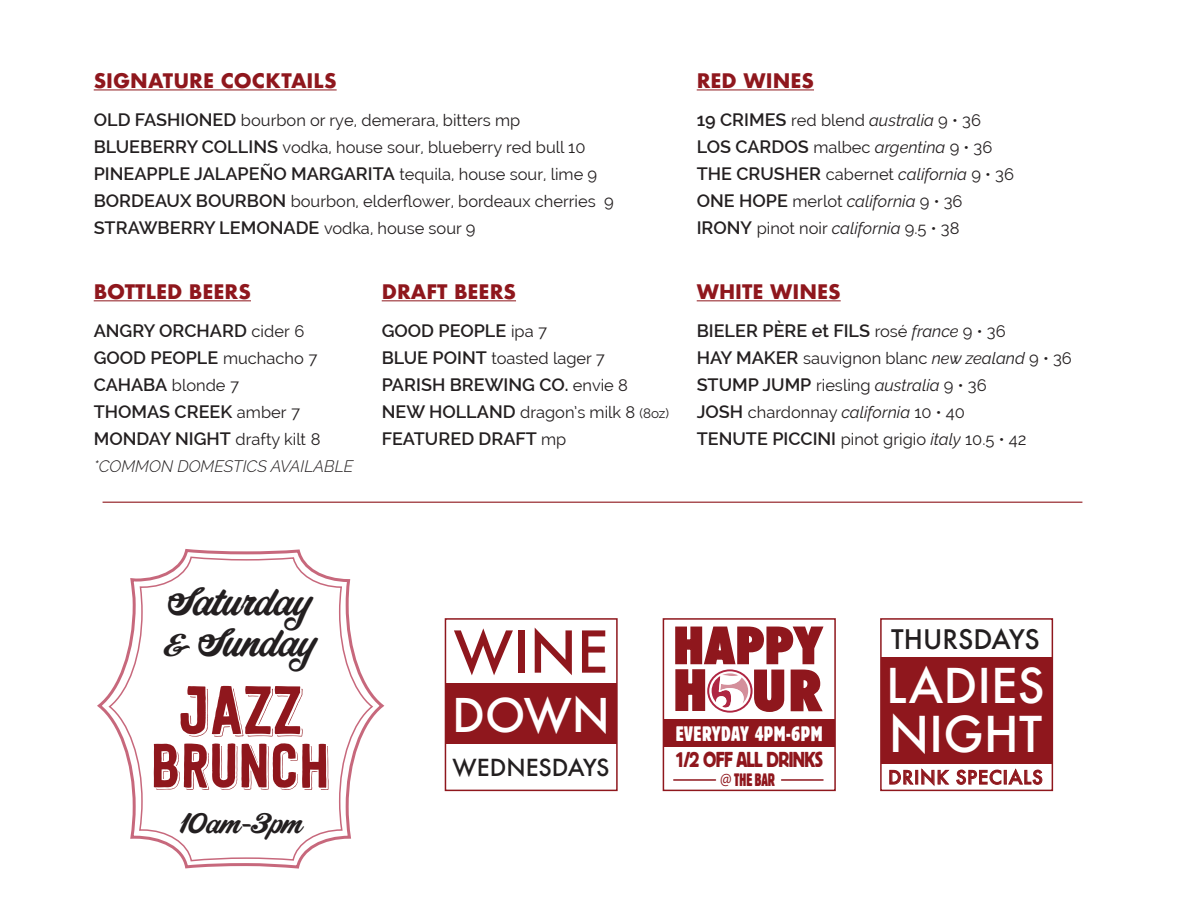
<style>
.page{position:relative;width:1188px;height:918px;background:#fff}
.page>*{position:absolute;margin:0;border:0;box-sizing:border-box;transform-origin:0 0}
.t1{font:67.5px "Festivo Letters No.14";color:#8f171d}
.t2{font:61.95px "Festivo Letters No.14";color:#8f171d}
.t3{font:500 55.95px "Futura";color:#8f171d}
.t4{font:800 condensed 53.4px "Futura";color:#8f171d;scale:1.05 1}
.t5{font:800 condensed 48px "Futura";letter-spacing:.01em;color:#8f171d;scale:1.05 1}
.t6{font:500 48px "Futura";color:#fff}
.t7{font:500 46.65px "Futura";color:#fff}
.t8{font:500 45.15px "Futura";color:#fff}
.t9{font:35.7px/41.4px "Corner Store JF";letter-spacing:-.025em;color:#231f20;scale:1.08 1}
.t10{font:500 26.25px "Futura";color:#231f20}
.t11{font:25.8px "Corner Store JF";letter-spacing:-.025em;color:#231f20;scale:1.08 1}
.t12{font:500 22.8px "Futura";color:#231f20}
.t13{font:21.45px "Block BE";letter-spacing:-.025em;color:#8f171d;scale:.88 1}
.t14{font:condensed 20.85px "Block Berthold";letter-spacing:.025em;color:#fff;scale:.88 1}
.t15{font:700 19.5px "Futura";color:#8f171d}
.t16{font:500 18.3px "Futura";letter-spacing:.045em;color:#8f171d}
.t17{font:600 18px/27px "Raleway";color:#231f20}
.t18{font:17.85px "Block BE Extra Cn";letter-spacing:-.005em;color:#8f171d;scale:.88 1}
.t19{font:16.5px/27px "Raleway";color:#231f20}
.t20{font:italic 300 16.5px "Raleway";color:#231f20}
.s1{font-weight:600;font-size:18px}
.s2{font-weight:400;font-size:16.5px}
.s3{font-size:13.5px}
.s4{font-style:italic}
.s5{font-weight:400;font-style:italic;font-size:16.5px}
.s6{font-size:28.5px}
.s7{font-family:"Myriad Pro"}
</style>
<div class="page">
<svg style="left:97px;top:549px;width:288px;height:320px"></svg>
<div style="left:663px;top:618px;width:173px;height:173px;background:#fff;border:2px solid #8f171d"></div>
<div style="left:445px;top:618px;width:173px;height:173px;background:#fff;border:2px solid #8f171d"></div>
<div style="left:880px;top:618px;width:173px;height:173px;background:#fff;border:2px solid #8f171d"></div>
<svg style="left:107px;top:556px;width:267px;height:306px"></svg>
<div style="left:663px;top:719px;width:172px;height:27px;background:#8f171d"></div>
<div style="left:445px;top:683px;width:172px;height:61px;background:#8f171d"></div>
<hr style="left:674px;top:779px;width:42px;height:2px;background:#8f171d">
<hr style="left:782px;top:779px;width:41px;height:2px;background:#8f171d">
<svg style="left:674px;top:618px;width:151px;height:95px"></svg>
<div style="left:881px;top:657px;width:171px;height:106px;background:#8f171d"></div>
<svg style="left:889px;top:770px;width:25px;height:15px"></svg>
<div style="left:915px;top:770px;width:3px;height:15px;border:1px solid #8f171d"></div>
<svg style="left:921px;top:768px;width:29px;height:18px"></svg>
<svg style="left:956px;top:769px;width:46px;height:16px"></svg>
<div style="left:1004px;top:770px;width:3px;height:15px;border:1px solid #8f171d"></div>
<svg style="left:1008px;top:768px;width:35px;height:17px"></svg>
<hr style="left:103px;top:502px;width:979px;height:1px;background:#8f171d">
<hr style="left:94px;top:89px;width:243px;height:1px;background:#8f171d">
<hr style="left:94px;top:300px;width:157px;height:1px;background:#8f171d">
<hr style="left:697px;top:89px;width:117px;height:1px;background:#8f171d">
<hr style="left:697px;top:300px;width:144px;height:1px;background:#8f171d">
<hr style="left:382px;top:300px;width:134px;height:1px;background:#8f171d">
<p class="t15" style="left:94px;top:67px;width:244px">SIGNATURE COCKTAILS</p>
<p class="t19" style="left:94px;top:107px;width:493px"><span class="s1">OLD FASHIONED</span> bourbon or rye, demerara, bitters mp<br><span class="s1">BLUEBERRY COLLINS</span> vodka, house sour, blueberry red bull 10</p>
<p class="t17" style="left:94px;top:160px;width:505px">PINEAPPLE JALAPEÑO MARGARITA <span class="s2">tequila, house sour, lime 9</span></p>
<p class="t19" style="left:94px;top:188px;width:522px"><span class="s1">BORDEAUX BOURBON</span> bourbon, elderflower, bordeaux cherries 9</p>
<p class="t17" style="left:94px;top:214px;width:383px">STRAWBERRY LEMONADE <span class="s2">vodka, house sour 9</span></p>
<p class="t15" style="left:94px;top:278px;width:159px">BOTTLED BEERS</p>
<p class="t17" style="left:94px;top:317px;width:225px">ANGRY ORCHARD <span class="s2">cider 6<br></span>GOOD PEOPLE <span class="s2">muchacho 7</span></p>
<p class="t19" style="left:94px;top:372px;width:147px"><span class="s1">CAHABA</span> blonde 7</p>
<p class="t17" style="left:94px;top:398px;width:228px">THOMAS CREEK <span class="s2">amber 7<br></span>MONDAY NIGHT <span class="s2">drafty kilt 8</span></p>
<p class="t20" style="left:94px;top:456px;width:261px">*COMMON DOMESTICS AVAILABLE</p>
<p class="t15" style="left:382px;top:278px;width:136px">DRAFT BEERS</p>
<p class="t17" style="left:382px;top:317px;width:167px">GOOD PEOPLE <span class="s2">ipa 7</span></p>
<p class="t19" style="left:382px;top:345px;width:225px"><span class="s1">BLUE POINT</span> toasted lager 7</p>
<p class="t17" style="left:382px;top:371px;width:248px">PARISH BREWING CO. <span class="s2">envie 8</span></p>
<p class="t19" style="left:382px;top:399px;width:289px"><span class="s1">NEW HOLLAND</span> dragon’s milk 8 <span class="s3">(8oz)</span></p>
<p class="t17" style="left:382px;top:425px;width:186px">FEATURED DRAFT <span class="s2">mp</span></p>
<p class="t15" style="left:697px;top:67px;width:119px">RED WINES</p>
<p class="t19" style="left:697px;top:107px;width:319px"><span class="s1">19 CRIMES</span> red blend <span class="s4">australia</span> 9 • 36<br><span class="s1">LOS CARDOS</span> malbec <span class="s4">argentina</span> 9 • 36<br><span class="s1">THE CRUSHER</span> cabernet <span class="s4">california</span> 9 • 36<br><span class="s1">ONE HOPE</span> merlot <span class="s4">california</span> 9 • 36<br><span class="s1">IRONY</span> pinot noir <span class="s4">california</span> 9.5 • 38</p>
<p class="t15" style="left:697px;top:278px;width:145px">WHITE WINES</p>
<p class="t17" style="left:697px;top:317px;width:310px">BIELER PÈRE et FILS <span class="s2">rosé</span> <span class="s5">france</span> <span class="s2">9 • 36</span></p>
<p class="t19" style="left:697px;top:345px;width:377px"><span class="s1">HAY MAKER</span> sauvignon blanc <span class="s4">new zealand</span> 9 • 36<br><span class="s1">STUMP JUMP</span> riesling <span class="s4">australia</span> 9 • 36<br><span class="s1">JOSH</span> chardonnay <span class="s4">california</span> 10 • 40<br><span class="s1">TENUTE PICCINI</span> pinot grigio <span class="s4">italy</span> 10.5 • 42</p>
<h3 class="t9" style="left:163px;top:583px;width:143px">Saturday <span class="s6">&amp;</span> Sunday</h3>
<h1 class="t1" style="left:178px;top:669px;width:126px">JAZZ</h1>
<h2 class="t2" style="left:150px;top:728px;width:181px">BRUNCH</h2>
<h3 class="t11" style="left:179px;top:804px;width:115px">10am−3pm</h3>
<h3 class="t5" style="left:673px;top:613px;width:143px">HAPPY</h3>
<h3 class="t4" style="left:673px;top:654px;width:144px">H UR</h3>
<h3 class="t3" style="left:454px;top:614px;width:156px">WINE</h3>
<h3 class="t8" style="left:452px;top:684px;width:159px">DOWN</h3>
<h3 class="t12" style="left:453px;top:751px;width:159px">WEDNESDAYS</h3>
<h3 class="t13" style="left:675px;top:748px;width:170px">1/2 OFF ALL DRINKS</h3>
<p class="t18" style="left:720px;top:769px;width:64px"><span class="s7">@</span> THE BAR</p>
<p class="t14" style="left:676px;top:721px;width:169px">EVERYDAY 4PM-6PM</p>
<h3 class="t10" style="left:891px;top:621px;width:150px">THURSDAYS</h3>
<h3 class="t7" style="left:886px;top:654px;width:160px">LADIES</h3>
<h3 class="t6" style="left:889px;top:701px;width:155px">NIGHT</h3>
<p class="t16" style="left:888px;top:765px;width:156px">DRINK SPECIALS</p>
</div>
